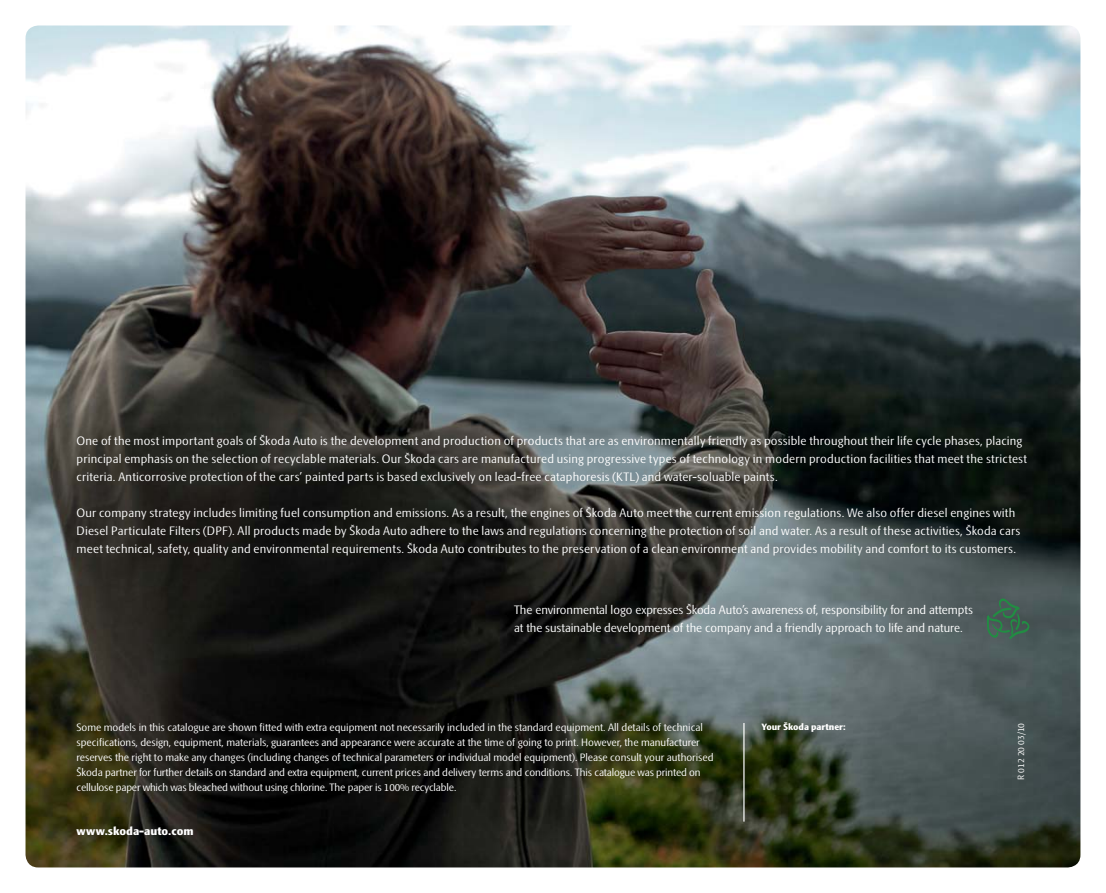
<style>
.page{position:relative;width:1106px;height:893px;background:#fff}
.page>*{position:absolute;margin:0;border:0;box-sizing:border-box;transform-origin:0 0}
.t1{font:12px/18px "Skoda Sans";letter-spacing:.015em;color:#fff}
.t2{font:11.25px "Skoda Sans Black CE";color:#fff}
.t3{font:10.5px/15px "Skoda Sans";color:#fff}
.t4{font:9px "Skoda Sans Black CE";color:#fff}
.t5{font:9px "Skoda Sans Pro";color:#fff}
</style>
<div class="page">
<img style="left:26px;top:26px;width:1054px;height:841px;border-radius:13px">
<hr style="left:743px;top:723px;width:1px;height:99px;background:#fff">
<svg style="left:986px;top:598px;width:43px;height:41px;background:#416453"></svg>
<p class="t1" style="left:77px;top:433px;width:952px">One of the most important goals of Škoda Auto is the development and production of products that are as environmentally friendly as possible throughout their life cycle phases, placing principal emphasis on the selection of recyclable materials. Our Škoda cars are manufactured using progressive types of technology in modern production facilities that meet the strictest criteria. Anticorrosive protection of the cars’ painted parts is based exclusively on lead-free cataphoresis (KTL) and water-soluable paints.</p>
<p class="t1" style="left:77px;top:505px;width:945px">Our company strategy includes limiting fuel consumption and emissions. As a result, the engines of Škoda Auto meet the current emission regulations. We also offer diesel engines with<br>Diesel Particulate Filters (DPF). All products made by Škoda Auto adhere to the laws and regulations concerning the protection of soil and water. As a result of these activities, Škoda cars meet technical, safety, quality and environmental requirements. Škoda Auto contributes to the preservation of a clean environment and provides mobility and comfort to its customers.</p>
<p class="t1" style="left:514px;top:602px;width:460px">The environmental logo expresses Škoda Auto’s awareness of, responsibility for and attempts at the sustainable development of the company and a friendly approach to life and nature.</p>
<p class="t3" style="left:77px;top:720px;width:638px">Some models in this catalogue are shown fitted with extra equipment not necessarily included in the standard equipment. All details of technical specifications, design, equipment, materials, guarantees and appearance were accurate at the time of going to print. However, the manufacturer reserves the right to make any changes (including changes of technical parameters or individual model equipment). Please consult your authorised Škoda partner for further details on standard and extra equipment, current prices and delivery terms and conditions. This catalogue was printed on cellulose paper which was bleached without using chlorine. The paper is 100% recyclable.</p>
<p class="t2" style="left:77px;top:826px;width:119px">www.skoda-auto.com</p>
<p class="t4" style="left:761px;top:723px;width:86px">Your Škoda partner:</p>
<p class="t5" style="left:1017px;top:780px;width:58px;rotate:-90deg">R 012 20 03/10</p>
</div>
